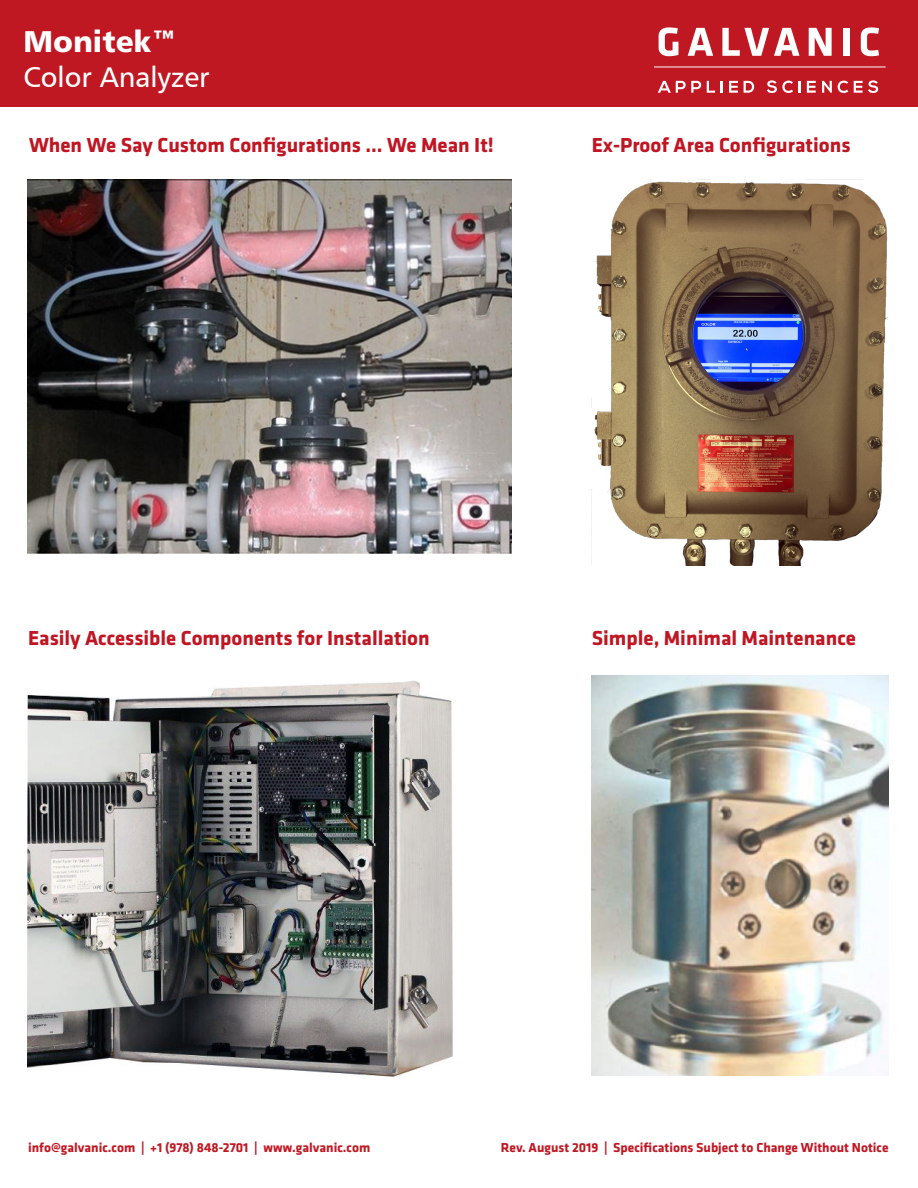
<style>
.page{position:relative;width:918px;height:1188px;background:#fff}
.page>*{position:absolute;margin:0;border:0;box-sizing:border-box;transform-origin:0 0}
.t1{font:30px "Humanist 777 BT Black B";color:#fff}
.t2{font:28.5px "Humanist 777 BT Roman B";color:#fff}
.t3{font:700 21px "Klavika";color:#c01522}
.t4{font:700 13.5px "Klavika";color:#c01823}
</style>
<div class="page">
<div style="left:0;top:0;width:918px;height:107px;background:#c01823"></div>
<svg style="left:659px;top:27px;width:19px;height:29px"></svg>
<svg style="left:688px;top:28px;width:25px;height:28px"></svg>
<svg style="left:722px;top:28px;width:77px;height:28px"></svg>
<svg style="left:809px;top:28px;width:23px;height:28px"></svg>
<div style="left:843px;top:28px;width:7px;height:28px;background:#fff"></div>
<svg style="left:861px;top:27px;width:18px;height:29px"></svg>
<hr style="left:654px;top:67px;width:232px;height:1px;background:#fff">
<svg style="left:658px;top:81px;width:57px;height:12px"></svg>
<svg style="left:721px;top:81px;width:2px;height:12px"></svg>
<svg style="left:729px;top:81px;width:9px;height:12px"></svg>
<svg style="left:744px;top:81px;width:10px;height:12px"></svg>
<svg style="left:767px;top:80px;width:26px;height:13px"></svg>
<svg style="left:799px;top:81px;width:2px;height:12px"></svg>
<svg style="left:807px;top:81px;width:9px;height:12px"></svg>
<svg style="left:822px;top:81px;width:10px;height:12px"></svg>
<svg style="left:838px;top:81px;width:10px;height:12px"></svg>
<svg style="left:854px;top:80px;width:24px;height:13px"></svg>
<img style="left:592px;top:675px;width:297px;height:401px">
<img style="left:27px;top:179px;width:485px;height:374px">
<img style="left:593px;top:179px;width:295px;height:387px">
<img style="left:27px;top:680px;width:426px;height:397px">
<p class="t1" style="left:23px;top:23px;width:155px">Monitek™</p>
<p class="t2" style="left:23px;top:59px;width:188px">Color Analyzer</p>
<p class="t3" style="left:29px;top:133px;width:466px">When We Say Custom Configurations ... We Mean It!</p>
<p class="t3" style="left:592px;top:133px;width:260px">Ex-Proof Area Configurations</p>
<p class="t3" style="left:28px;top:627px;width:403px">Easily Accessible Components for Installation</p>
<p class="t3" style="left:592px;top:627px;width:266px">Simple, Minimal Maintenance</p>
<p class="t4" style="left:28px;top:1141px;width:344px">info@galvanic.com | +1 (978) 848-2701 | www.galvanic.com</p>
<p class="t4" style="left:501px;top:1141px;width:389px">Rev. August 2019 | Specifications Subject to Change Without Notice</p>
</div>
